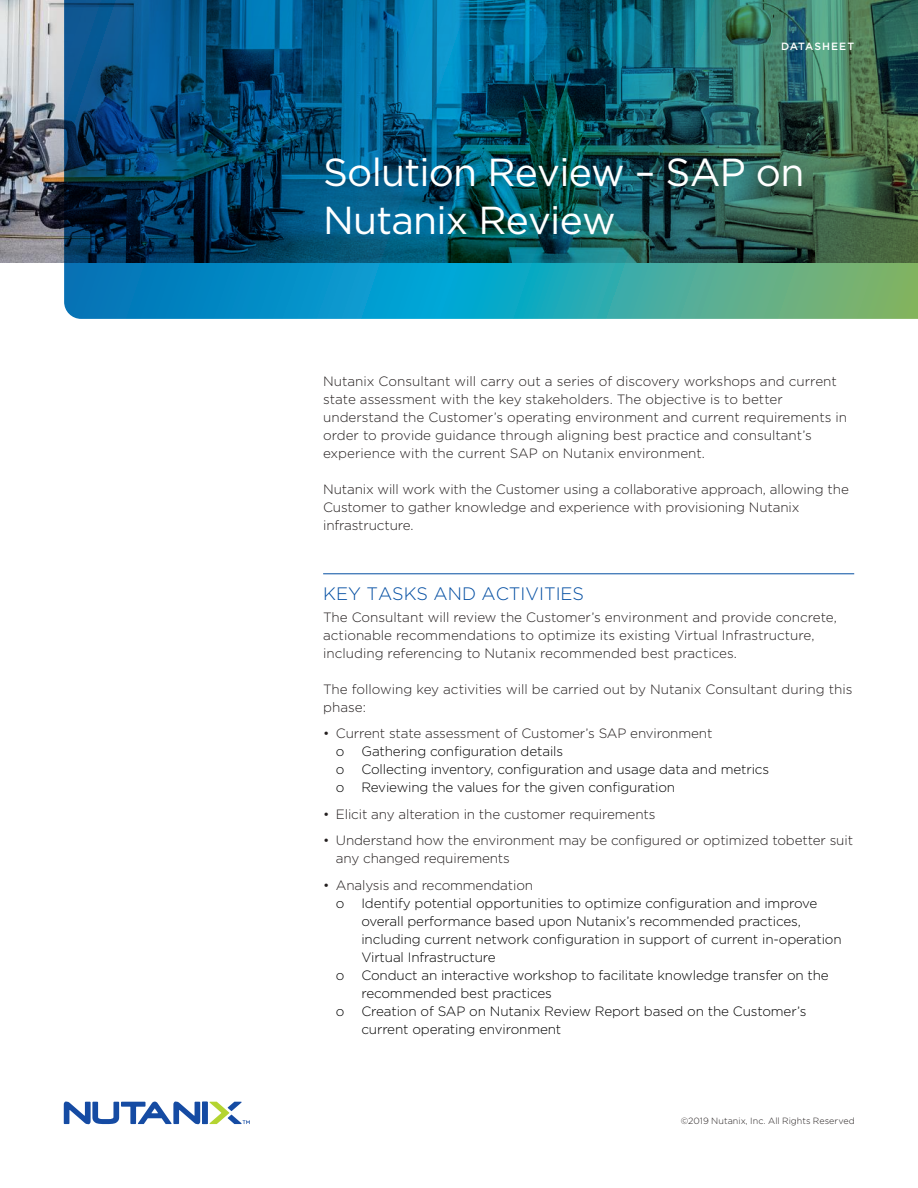
<style>
.page{position:relative;width:918px;height:1188px;background:#fff}
.page>*{position:absolute;margin:0;border:0;box-sizing:border-box;transform-origin:0 0}
.t1{font:39px/48px "Gotham";letter-spacing:-.02em;color:#fff}
.t2{font:300 18px "Gotham";color:#034ea2}
.t3{font:300 13.5px/18px "Gotham";color:#241f1f}
.t4{font:300 13.5px/18px "Gotham";letter-spacing:-.01em;color:#010001}
.t5{font:500 10.5px "Gotham";letter-spacing:.095em;color:#fff}
.t6{font:300 9px "Gotham";letter-spacing:.005em;color:#241f1f}
</style>
<div class="page">
<img style="left:0;top:0;width:64px;height:262px">
<svg style="left:210px;top:1102px;width:40px;height:22px"></svg>
<div style="left:202px;top:1102px;width:6px;height:22px;background:#154ba3"></div>
<svg style="left:64px;top:1102px;width:136px;height:22px"></svg>
<img style="left:64px;top:0;width:854px;height:319px">
<hr style="left:323px;top:573px;width:531px;height:1px;background:#034ea2">
<p class="t5" style="left:781px;top:39px;width:75px">DATASHEET</p>
<h1 class="t1" style="left:323px;top:147px;width:483px">Solution Review – SAP on<br>Nutanix Review</h1>
<p class="t3" style="left:323px;top:372px;width:525px">Nutanix Consultant will carry out a series of discovery workshops and current state assessment with the key stakeholders. The objective is to better understand the Customer’s operating environment and current requirements in order to provide guidance through aligning best practice and consultant’s experience with the current SAP on Nutanix environment.</p>
<p class="t3" style="left:323px;top:480px;width:527px">Nutanix will work with the Customer using a collaborative approach, allowing the<br>Customer to gather knowledge and experience with provisioning Nutanix infrastructure.</p>
<h2 class="t2" style="left:323px;top:582px;width:263px">KEY TASKS AND ACTIVITIES</h2>
<p class="t3" style="left:323px;top:608px;width:515px">The Consultant will review the Customer’s environment and provide concrete, actionable recommendations to optimize its existing Virtual Infrastructure, including referencing to Nutanix recommended best practices.</p>
<p class="t3" style="left:323px;top:680px;width:531px">The following key activities will be carried out by Nutanix Consultant during this phase:</p>
<p class="t3" style="left:323px;top:724px;width:391px">• Current state assessment of Customer’s SAP environment</p>
<p class="t4" style="left:336px;top:742px;width:10px">o</p>
<p class="t4" style="left:361px;top:742px;width:203px">Gathering configuration details</p>
<p class="t4" style="left:336px;top:760px;width:10px">o</p>
<p class="t4" style="left:361px;top:760px;width:409px">Collecting inventory, configuration and usage data and metrics</p>
<p class="t4" style="left:336px;top:778px;width:10px">o</p>
<p class="t4" style="left:361px;top:778px;width:315px">Reviewing the values for the given configuration</p>
<p class="t3" style="left:323px;top:805px;width:334px">• Elicit any alteration in the customer requirements</p>
<p class="t3" style="left:336px;top:831px;width:519px;text-indent:-13px">• Understand how the environment may be configured or optimized tobetter suit any changed requirements</p>
<p class="t3" style="left:323px;top:876px;width:211px">• Analysis and recommendation</p>
<p class="t4" style="left:336px;top:894px;width:10px">o</p>
<p class="t4" style="left:361px;top:894px;width:482px">Identify potential opportunities to optimize configuration and improve overall performance based upon Nutanix’s recommended practices, including current network configuration in support of current in-operation Virtual Infrastructure</p>
<p class="t4" style="left:336px;top:966px;width:10px">o</p>
<p class="t4" style="left:361px;top:966px;width:469px">Conduct an interactive workshop to facilitate knowledge transfer on the recommended best practices</p>
<p class="t4" style="left:336px;top:1002px;width:10px">o</p>
<p class="t4" style="left:361px;top:1002px;width:446px">Creation of SAP on Nutanix Review Report based on the Customer’s current operating environment</p>
<p class="t6" style="left:681px;top:1115px;width:176px">©2019 Nutanix, Inc. All Rights Reserved</p>
</div>
